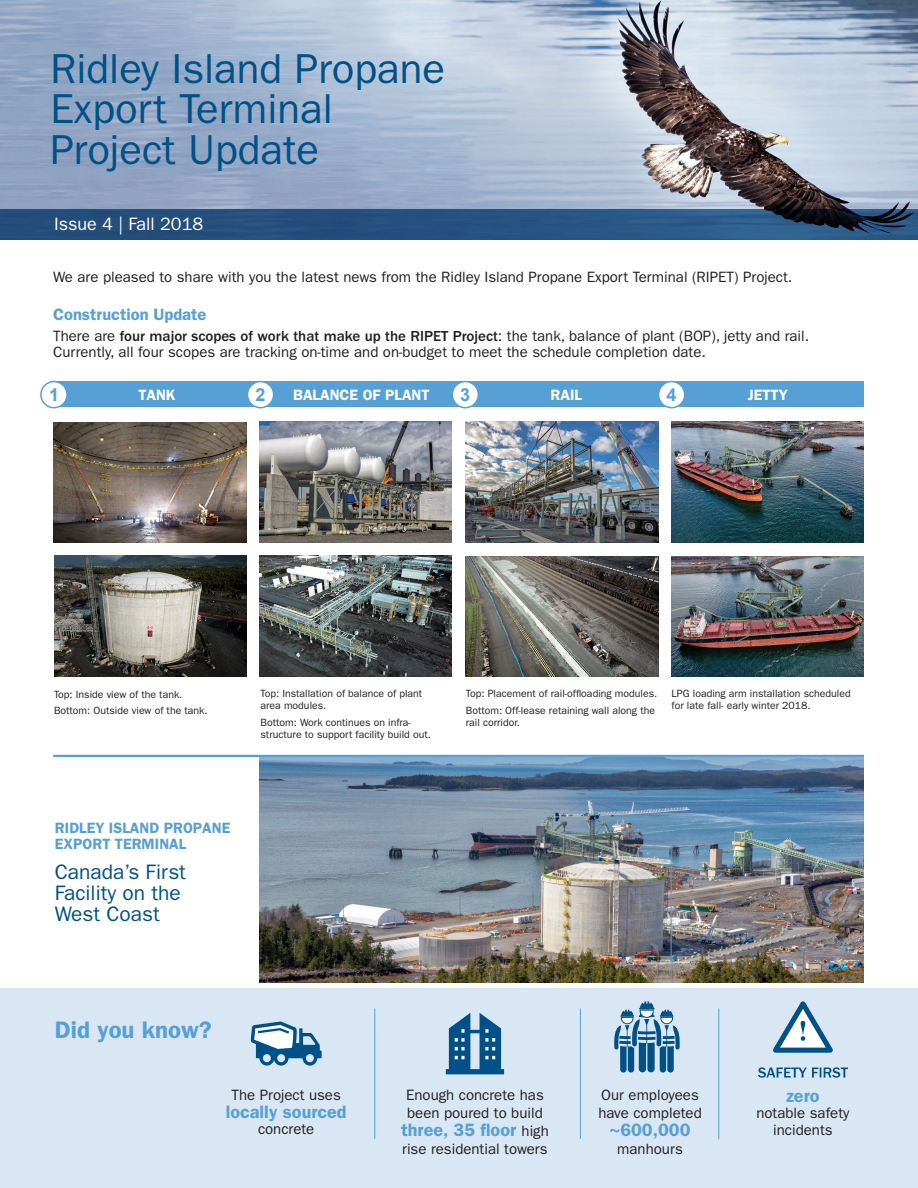
<style>
.page{position:relative;width:918px;height:1188px;background:#fff}
.page>*{position:absolute;margin:0;border:0;box-sizing:border-box;transform-origin:0 0}
.t1{font:42px/40.5px "ITC Franklin Gothic Std";color:#005187}
.t2{font:600 24px "ITC Franklin Gothic Std";color:#56a0d5}
.Body{font:21px/21px "ITC Franklin Gothic Std";color:#005187}
.Body-2{font:600 18px "ITC Franklin Gothic Std";color:#56a0d5}
.t3{font:18px "ITC Franklin Gothic Std";color:#fff}
.t4{font:700 18px "Arial";color:#56a0d5}
.t5{font:600 16.5px "ITC Franklin Gothic Std";color:#56a0d5}
.Body-3{font:15px/16.5px "ITC Franklin Gothic Std";color:#231f20}
.Body-4{font:600 15px/16.5px "ITC Franklin Gothic Std";color:#56a0d5}
.Body-5{font:600 15px "ITC Franklin Gothic Std";color:#fff}
.Captions{font:10.5px/12px "ITC Franklin Gothic Std";color:#231f20}
.s1{font-weight:500}
.s2{font-weight:400;font-size:15px;color:#231f20}
</style>
<div class="page">
<div style="left:0;top:989px;width:918px;height:199px;background:#d9e7f4"></div>
<img style="left:259px;top:757px;width:605px;height:226px">
<hr style="left:53px;top:755px;width:811px;height:2px;background:#56a0d5">
<img style="left:0;top:0;width:918px;height:209px">
<svg style="left:0;top:209px;width:918px;height:31px;background:#254f7b"></svg>
<hr style="left:671px;top:843px;width:1px;height:131px;background:#56a0d5">
<div style="left:54px;top:382px;width:206px;height:25px;background:#56a0d5"></div>
<div style="left:41px;top:382px;width:26px;height:26px;background:#fff;border-radius:50%"></div>
<div style="left:40px;top:381px;width:28px;height:27px;border:2px solid #56a0d5;border-radius:50%"></div>
<div style="left:261px;top:382px;width:201px;height:25px;background:#56a0d5"></div>
<div style="left:247px;top:382px;width:27px;height:26px;background:#fff;border-radius:50%"></div>
<div style="left:247px;top:381px;width:27px;height:27px;border:2px solid #56a0d5;border-radius:50%"></div>
<div style="left:465px;top:382px;width:202px;height:25px;background:#56a0d5"></div>
<div style="left:452px;top:382px;width:26px;height:26px;background:#fff;border-radius:50%"></div>
<div style="left:451px;top:381px;width:28px;height:27px;border:2px solid #56a0d5;border-radius:50%"></div>
<div style="left:672px;top:382px;width:192px;height:25px;background:#56a0d5"></div>
<div style="left:659px;top:382px;width:26px;height:26px;background:#fff;border-radius:50%"></div>
<div style="left:658px;top:381px;width:27px;height:27px;border:2px solid #56a0d5;border-radius:50%"></div>
<img style="left:671px;top:421px;width:193px;height:122px">
<img style="left:54px;top:422px;width:192px;height:121px">
<img style="left:260px;top:555px;width:192px;height:122px">
<img style="left:466px;top:421px;width:192px;height:122px">
<img style="left:671px;top:556px;width:193px;height:121px">
<img style="left:54px;top:555px;width:192px;height:122px">
<img style="left:260px;top:421px;width:192px;height:122px">
<img style="left:466px;top:556px;width:192px;height:121px">
<hr style="left:374px;top:1009px;width:1px;height:130px;background:#56a0d5">
<hr style="left:580px;top:1009px;width:1px;height:130px;background:#56a0d5">
<hr style="left:718px;top:1009px;width:1px;height:130px;background:#56a0d5">
<svg style="left:773px;top:1001px;width:60px;height:52px"></svg>
<svg style="left:758px;top:1067px;width:90px;height:11px"></svg>
<svg style="left:251px;top:1021px;width:71px;height:45px"></svg>
<svg style="left:446px;top:1013px;width:58px;height:61px"></svg>
<svg style="left:614px;top:1001px;width:66px;height:72px"></svg>
<h1 class="t1" style="left:50px;top:49px;width:396px">Ridley Island Propane<br>Export Terminal<br>Project Update</h1>
<h1 class="t3" style="left:54px;top:214px;width:151px">Issue 4 | Fall 2018</h1>
<p class="Body-3" style="left:53px;top:269px;width:741px">We are pleased to share with you the latest news from the Ridley Island Propane Export Terminal (RIPET) Project.</p>
<h3 class="t5" style="left:53px;top:304px;width:155px">Construction Update</h3>
<p class="Body-3" style="left:53px;top:328px;width:758px">There are <span class="s1">four major scopes of work that make up the RIPET Project</span>: the tank, balance of plant (BOP), jetty and rail.<br>Currently, all four scopes are tracking on-time and on-budget to meet the schedule completion date.</p>
<h3 class="t4" style="left:49px;top:383px;width:12px">1</h3>
<h3 class="Body-5" style="left:138px;top:386px;width:39px">TANK</h3>
<h3 class="t4" style="left:256px;top:383px;width:12px">2</h3>
<p class="Body-5" style="left:293px;top:386px;width:138px">BALANCE OF PLANT</p>
<h3 class="t4" style="left:460px;top:383px;width:12px">3</h3>
<p class="Body-5" style="left:551px;top:386px;width:33px">RAIL</p>
<h3 class="t4" style="left:667px;top:383px;width:12px">4</h3>
<p class="Body-5" style="left:748px;top:386px;width:41px">JETTY</p>
<p class="Captions" style="left:54px;top:688px;width:130px">Top: Inside view of the tank.</p>
<p class="Captions" style="left:54px;top:705px;width:155px">Bottom: Outside view of the tank.</p>
<p class="Captions" style="left:261px;top:688px;width:163px">Top: Installation of balance of plant area modules.</p>
<p class="Captions" style="left:261px;top:717px;width:172px">Bottom: Work continues on infra&shy;structure to support facility build out.</p>
<p class="Body-4" style="left:55px;top:819px;width:177px">RIDLEY ISLAND PROPANE<br>EXPORT TERMINAL</p>
<p class="Body" style="left:55px;top:862px;width:133px">Canada’s First<br>Facility on the<br>West Coast</p>
<p class="Captions" style="left:466px;top:688px;width:193px">Top: Placement of rail-offloading modules.</p>
<p class="Captions" style="left:466px;top:705px;width:191px">Bottom: Off-lease retaining wall along the rail corridor.</p>
<p class="Captions" style="left:672px;top:688px;width:181px">LPG loading arm installation scheduled for late fall- early winter 2018.</p>
<h3 class="t2" style="left:55px;top:1016px;width:158px">Did you know?</h3>
<p class="Body-3" style="left:232px;top:1086px;width:111px">The Project uses</p>
<p class="Body-2" style="left:226px;top:1101px;width:122px">locally sourced</p>
<p class="Body-3" style="left:258px;top:1121px;width:58px">concrete</p>
<p class="Body-3" style="left:406px;top:1086px;width:139px;line-height:18px">Enough concrete has been poured to build</p>
<p class="Body-2" style="left:401px;top:1119px;width:149px">three, 35 floor <span class="s2">high</span></p>
<p class="Body-3" style="left:402px;top:1140px;width:147px">rise residential towers</p>
<p class="Body-3" style="left:598px;top:1086px;width:105px;line-height:18px">Our employees have completed</p>
<p class="Body-2" style="left:610px;top:1119px;width:82px">~600,000</p>
<p class="Body-3" style="left:617px;top:1140px;width:67px">manhours</p>
<p class="Body-2" style="left:786px;top:1085px;width:35px">zero</p>
<p class="Body-3" style="left:756px;top:1105px;width:94px;text-align:center">notable safety incidents</p>
</div>
